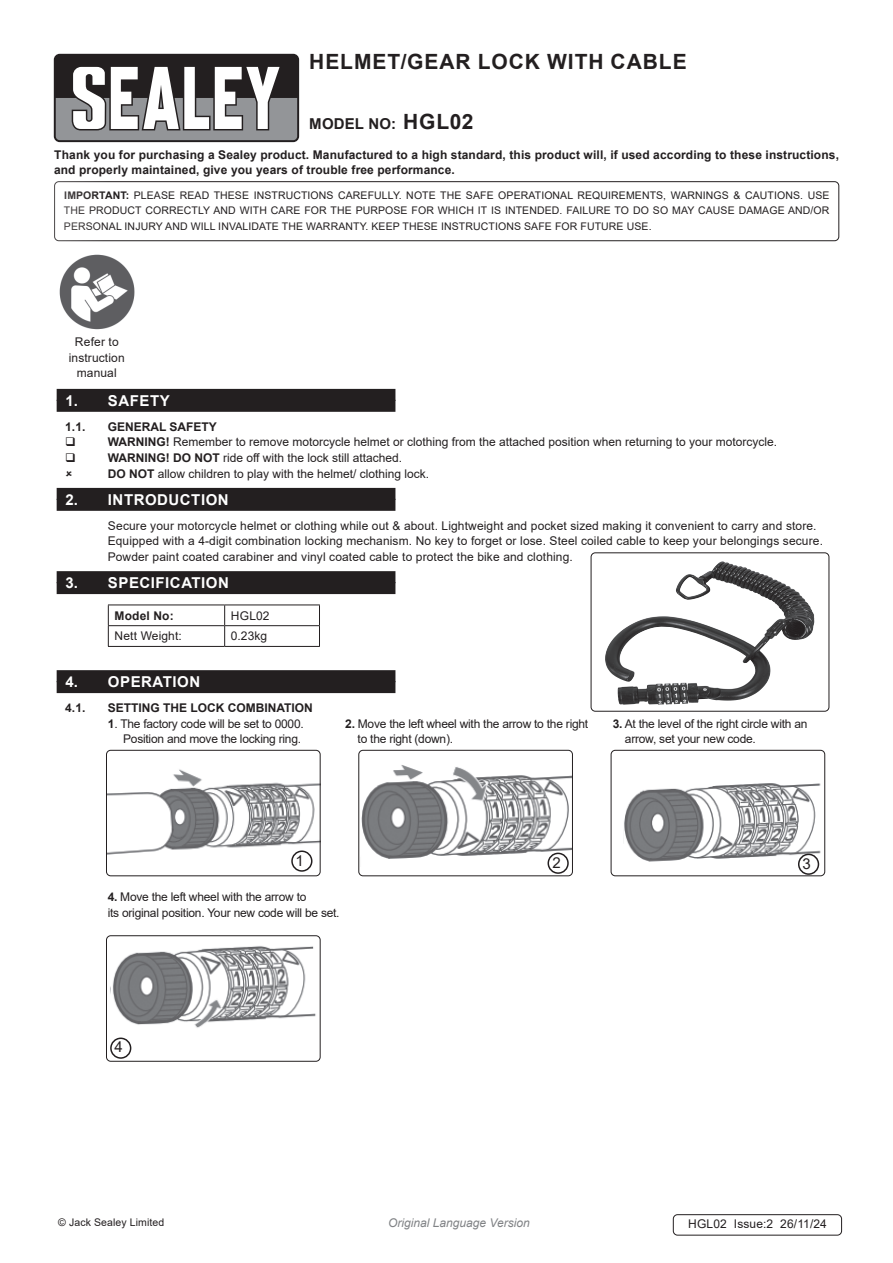
<style>
.page{position:relative;width:893px;height:1263px;background:#fff}
.page>*{position:absolute;margin:0;border:0;box-sizing:border-box;transform-origin:0 0}
.Instructions_Model_No{font:700 21px "Arial";letter-spacing:.045em;color:#231f20}
.t1{font:700 15px "Arial";letter-spacing:.035em;color:#fff}
.Body{font:700 15px "Arial";letter-spacing:.01em;color:#231f20}
.Body-2{font:15px "Arial";color:#231f20}
.Body-3{font:12px/15.8px "Arial";color:#231f20}
.Body-4{font:12px "Arial";letter-spacing:-.02em;color:#231f20}
.Body-5{font:700 12px/15.8px "Arial";letter-spacing:.01em;color:#231f20}
.t2{font:italic 12px "Arial";color:#808285}
.Body__Footer{font:12px "Arial";letter-spacing:.01em;color:#231f20}
.Body__Justified__7pt{font:10.5px/15.8px "Arial";letter-spacing:.01em;color:#231f20;text-align:justify}
.s1{font-size:21px}
.s2{font-weight:700}
</style>
<div class="page">
<div style="left:54px;top:181px;width:785px;height:60px;border:1px solid #231f20;border-radius:4px"></div>
<div style="left:57px;top:400px;width:338px;height:12px;background:#231f20"></div>
<div style="left:57px;top:389px;width:338px;height:12px;background:#231f20"></div>
<div style="left:57px;top:499px;width:338px;height:12px;background:#231f20"></div>
<div style="left:57px;top:488px;width:338px;height:12px;background:#231f20"></div>
<div style="left:57px;top:582px;width:338px;height:12px;background:#231f20"></div>
<div style="left:57px;top:571px;width:338px;height:12px;background:#231f20"></div>
<div style="left:57px;top:681px;width:338px;height:12px;background:#231f20"></div>
<div style="left:57px;top:670px;width:338px;height:12px;background:#231f20"></div>
<img style="left:59px;top:254px;width:76px;height:76px">
<hr style="left:108px;top:604px;width:117px;height:1px;background:#231f20">
<hr style="left:225px;top:604px;width:95px;height:1px;background:#231f20">
<hr style="left:108px;top:625px;width:117px;height:1px;background:#231f20">
<svg style="left:108px;top:605px;width:1px;height:41px"></svg>
<hr style="left:225px;top:625px;width:95px;height:1px;background:#231f20">
<svg style="left:224px;top:605px;width:1px;height:41px"></svg>
<svg style="left:319px;top:605px;width:1px;height:41px"></svg>
<hr style="left:108px;top:646px;width:117px;height:1px;background:#231f20">
<hr style="left:225px;top:646px;width:95px;height:1px;background:#231f20">
<img style="left:108px;top:769px;width:210px;height:88px">
<div style="left:106px;top:750px;width:214px;height:126px;border:1px solid #231f20;border-radius:4px"></div>
<img style="left:361px;top:765px;width:210px;height:95px">
<div style="left:359px;top:750px;width:214px;height:126px;border:1px solid #231f20;border-radius:4px"></div>
<img style="left:623px;top:783px;width:198px;height:91px">
<div style="left:611px;top:750px;width:214px;height:126px;border:1px solid #231f20;border-radius:4px"></div>
<img style="left:108px;top:937px;width:208px;height:91px">
<div style="left:106px;top:935px;width:214px;height:126px;border:1px solid #231f20;border-radius:4px"></div>
<svg style="left:49px;top:49px;width:255px;height:98px"></svg>
<div style="left:54px;top:54px;width:245px;height:88px;background:#231f20;border-radius:6px"></div>
<svg style="left:56px;top:67px;width:241px;height:73px"></svg>
<img style="left:605px;top:562px;width:180px;height:119px">
<div style="left:591px;top:553px;width:238px;height:158px;border:1px solid #231f20;border-radius:4px"></div>
<div style="left:291px;top:850px;width:21px;height:22px;border:2px solid #231f20;border-radius:50%"></div>
<div style="left:547px;top:853px;width:22px;height:21px;border:2px solid #231f20;border-radius:50%"></div>
<div style="left:673px;top:1214px;width:169px;height:21px;border:1px solid #231f20;border-radius:4px"></div>
<div style="left:798px;top:854px;width:21px;height:21px;border:2px solid #231f20;border-radius:50%"></div>
<div style="left:110px;top:1037px;width:21px;height:22px;border:2px solid #231f20;border-radius:50%"></div>
<p class="Instructions_Model_No" style="left:309px;top:47px;width:379px">HELMET/GEAR LOCK WITH CABLE</p>
<p class="Body" style="left:309px;top:113px;width:166px">MODEL NO: <span class="s1">HGL02</span></p>
<p class="Body-5" style="left:54px;top:147px;width:786px">Thank you for purchasing a Sealey product. Manufactured to a high standard, this product will, if used according to these instructions, and properly maintained, give you years of trouble free performance.</p>
<p class="Body__Justified__7pt" style="left:64px;top:187px;width:767px"><span class="s2">IMPORTANT:</span> PLEASE READ THESE INSTRUCTIONS CAREFULLY. NOTE THE SAFE OPERATIONAL REQUIREMENTS, WARNINGS &amp; CAUTIONS. USE THE PRODUCT CORRECTLY AND WITH CARE FOR THE PURPOSE FOR WHICH IT IS INTENDED. FAILURE TO DO SO MAY CAUSE DAMAGE AND/OR PERSONAL INJURY AND WILL INVALIDATE THE WARRANTY. KEEP THESE INSTRUCTIONS SAFE FOR FUTURE USE.</p>
<p class="Body-3" style="left:69px;top:334px;width:57px;text-align:center">Refer to instruction manual</p>
<p class="t1" style="left:65px;top:390px;width:106px">1. SAFETY</p>
<p class="Body-5" style="left:65px;top:419px;width:22px">1.1.</p>
<p class="Body-5" style="left:108px;top:419px;width:111px">GENERAL SAFETY</p>
<p class="Body-3" style="left:108px;top:434px;width:671px"><span class="s2">WARNING!</span> Remember to remove motorcycle helmet or clothing from the attached position when returning to your motorcycle.</p>
<p class="Body-3" style="left:108px;top:450px;width:296px"><span class="s2">WARNING! DO NOT</span> ride off with the lock still attached.</p>
<p class="Body-3" style="left:108px;top:466px;width:323px"><span class="s2">DO NOT</span> allow children to play with the helmet/ clothing lock.</p>
<p class="t1" style="left:65px;top:489px;width:165px">2. INTRODUCTION</p>
<p class="Body-3" style="left:108px;top:517px;width:717px">Secure your motorcycle helmet or clothing while out &amp; about. Lightweight and pocket sized making it convenient to carry and store.<br>Equipped with a 4-digit combination locking mechanism. No key to forget or lose. Steel coiled cable to keep your belongings secure.<br>Powder paint coated carabiner and vinyl coated cable to protect the bike and clothing.</p>
<p class="t1" style="left:65px;top:572px;width:165px">3. SPECIFICATION</p>
<p class="Body-5" style="left:115px;top:608px;width:61px">Model No:</p>
<p class="Body-3" style="left:231px;top:607px;width:40px">HGL02</p>
<p class="Body-3" style="left:115px;top:628px;width:69px">Nett Weight:</p>
<p class="Body-3" style="left:231px;top:628px;width:38px">0.23kg</p>
<p class="t1" style="left:65px;top:671px;width:136px">4. OPERATION</p>
<p class="Body-5" style="left:65px;top:700px;width:22px">4.1.</p>
<p class="Body-5" style="left:108px;top:700px;width:207px">SETTING THE LOCK COMBINATION</p>
<p class="Body-4" style="left:108px;top:715px;width:198px"><span class="s2">1</span>. The factory code will be set to 0000.</p>
<p class="Body-4" style="left:345px;top:715px;width:245px"><span class="s2">2.</span> Move the left wheel with the arrow to the right</p>
<p class="Body-4" style="left:613px;top:715px;width:196px"><span class="s2">3.</span> At the level of the right circle with an</p>
<p class="Body-4" style="left:123px;top:731px;width:179px">Position and move the locking ring.</p>
<p class="Body-4" style="left:358px;top:731px;width:97px">to the right (down).</p>
<p class="Body-4" style="left:625px;top:731px;width:132px">arrow, set your new code.</p>
<p class="Body-2" style="left:296px;top:850px;width:10px">1</p>
<p class="Body-2" style="left:803px;top:853px;width:10px">3</p>
<p class="Body-2" style="left:552px;top:852px;width:10px">2</p>
<p class="Body-4" style="left:108px;top:888px;width:200px"><span class="s2">4.</span> Move the left wheel with the arrow to</p>
<p class="Body-4" style="left:108px;top:904px;width:233px">its original position. Your new code will be set.</p>
<p class="Body-2" style="left:114px;top:1036px;width:10px">4</p>
<p class="Body__Justified__7pt" style="left:58px;top:1214px;width:108px">© Jack Sealey Limited</p>
<p class="t2" style="left:388px;top:1215px;width:143px">Original Language Version</p>
<p class="Body__Footer" style="left:688px;top:1215px;width:140px">HGL02 Issue:2 26/11/24</p>
</div>
